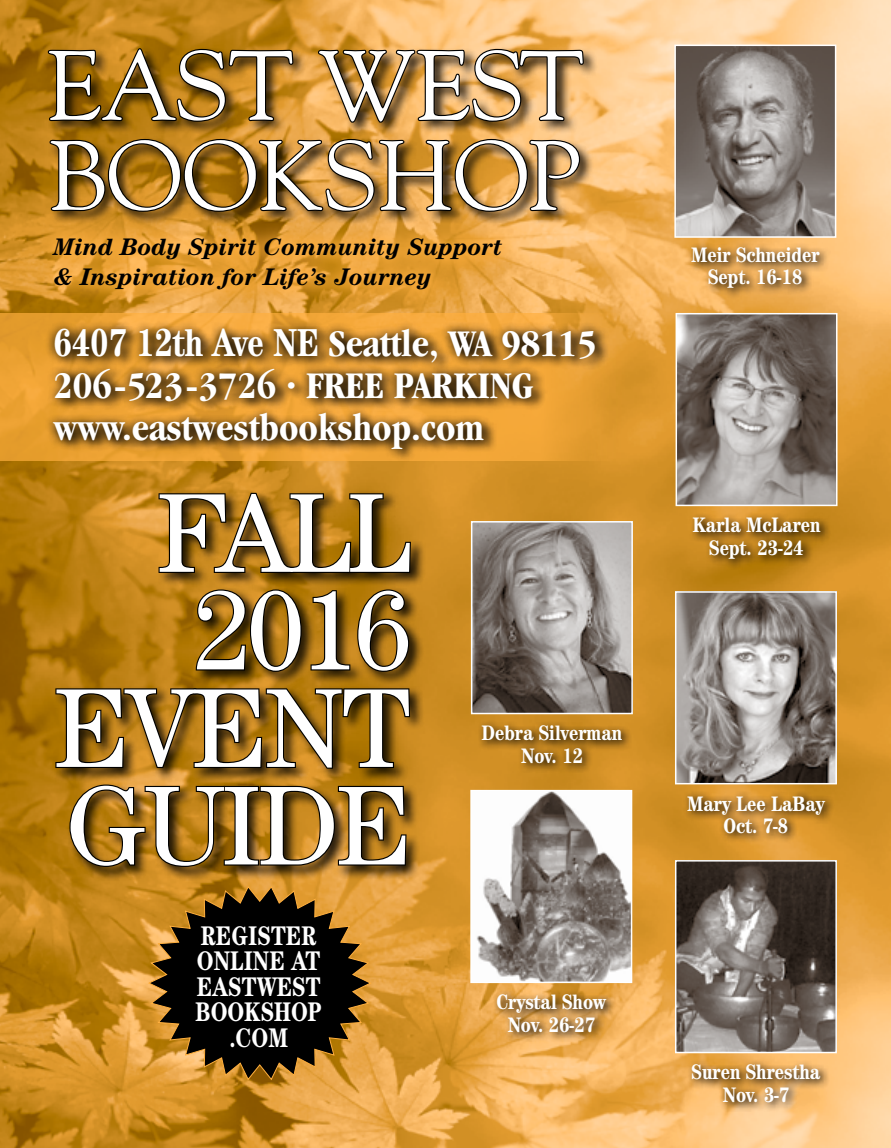
<style>
.page{position:relative;width:891px;height:1148px;background:#fff}
.page>*{position:absolute;margin:0;border:0;box-sizing:border-box;transform-origin:0 0}
.t1{font:112.5px/97.5px "Century";letter-spacing:-.025em;color:#fff;text-align:right}
.t2{font:97.5px/90px "Goudy";color:#fff}
.t3{font:700 condensed 39px/42px "Garamond";color:#fff}
.t4{font:700 27px/25.5px "Century";color:#fff;text-align:center;scale:.8 1}
.t5{font:italic 700 24px/30px "Century";color:#000}
.t6{font:700 condensed 21px/22.5px "Century";color:#fff;text-align:center}
.s1{font-family:"Century"}
</style>
<div class="page">
<img style="left:0;top:0;width:891px;height:1148px">
<svg style="left:0;top:313px;width:643px;height:148px;background:#e89f33"></svg>
<div style="left:46px;top:46px;width:552px;height:180px;background:#000;opacity:.83"></div>
<svg style="left:47px;top:47px;width:248px;height:76px;background:#81570f"></svg>
<svg style="left:317px;top:48px;width:268px;height:76px;background:#987340"></svg>
<svg style="left:48px;top:138px;width:533px;height:75px;background:#896124"></svg>
<img style="left:677px;top:48px;width:156px;height:187px">
<div style="left:674px;top:45px;width:162px;height:193px;border:2px solid #fff"></div>
<svg style="left:687px;top:242px;width:144px;height:57px;background:#cc9750"></svg>
<img style="left:679px;top:316px;width:156px;height:187px">
<div style="left:676px;top:313px;width:162px;height:193px;border:2px solid #fff"></div>
<img style="left:678px;top:594px;width:156px;height:187px">
<div style="left:675px;top:591px;width:162px;height:193px;border:2px solid #fff"></div>
<img style="left:474px;top:524px;width:156px;height:187px">
<div style="left:471px;top:521px;width:162px;height:193px;border:2px solid #fff"></div>
<img style="left:473px;top:793px;width:156px;height:187px">
<div style="left:470px;top:790px;width:162px;height:193px;border:2px solid #fff"></div>
<img style="left:678px;top:863px;width:156px;height:187px">
<div style="left:675px;top:860px;width:162px;height:193px;border:2px solid #fff"></div>
<svg style="left:689px;top:512px;width:143px;height:57px;background:#a87219"></svg>
<svg style="left:683px;top:790px;width:153px;height:53px;background:#bc822a"></svg>
<svg style="left:477px;top:720px;width:156px;height:53px;background:#b0791e"></svg>
<svg style="left:493px;top:989px;width:123px;height:53px;background:#c38e46"></svg>
<svg style="left:687px;top:1059px;width:144px;height:53px;background:#d19d58"></svg>
<svg style="left:148px;top:886px;width:223px;height:194px;background:#845c20"></svg>
<div style="left:193px;top:923px;width:130px;height:143px;background:#000"></div>
<div style="left:54px;top:491px;width:372px;height:390px;background:#000;opacity:.83"></div>
<svg style="left:157px;top:491px;width:255px;height:83px;background:#825811"></svg>
<svg style="left:195px;top:588px;width:108px;height:85px;background:#6b4809"></svg>
<svg style="left:309px;top:588px;width:101px;height:85px;background:#754f0c"></svg>
<svg style="left:54px;top:687px;width:357px;height:83px;background:#724d0c"></svg>
<svg style="left:68px;top:783px;width:340px;height:85px;background:#785212"></svg>
<div style="left:52px;top:326px;width:558px;height:135px;background:#000;opacity:.81"></div>
<div style="left:44px;top:320px;width:561px;height:138px;background:#000;opacity:.9"></div>
<div style="left:35px;top:221px;width:485px;height:87px;background:#ffaf3e;opacity:.9"></div>
<h2 class="t2" style="left:47px;top:38px;width:539px">EAST WEST<br>BOOKSHOP</h2>
<p class="t5" style="left:53px;top:232px;width:451px">Mind Body Spirit Community Support &amp; Inspiration for Life’s Journey</p>
<h3 class="t3" style="left:53px;top:322px;width:545px"><span class="s1">6407 12th Ave NE</span> Seattle, WA 98115<br>206-523-3726 <sup>•</sup> FREE PARKING www.eastwestbookshop.com</h3>
<h1 class="t1" style="left:53px;top:483px;width:359px">FALL<br>2016<br>EVE NT<br>GUIDE</h1>
<p class="t4" style="left:195px;top:922px;width:160px">REGISTER<br>ONLINE AT<br>EASTWEST<br>BOOKSHOP .COM</p>
<p class="t6" style="left:481px;top:721px;width:142px">Debra Silverman<br>Nov. 12</p>
<p class="t6" style="left:497px;top:990px;width:111px">Crystal Show<br>Nov. 26-27</p>
<p class="t6" style="left:691px;top:243px;width:130px">Meir Schneider<br>Sept. 16-18</p>
<p class="t6" style="left:692px;top:513px;width:130px">Karla McLaren<br>Sept. 23-24</p>
<p class="t6" style="left:687px;top:791px;width:139px">Mary Lee LaBay<br>Oct. 7-8</p>
<p class="t6" style="left:692px;top:1060px;width:130px">Suren Shrestha<br>Nov. 3-7</p>
</div>
